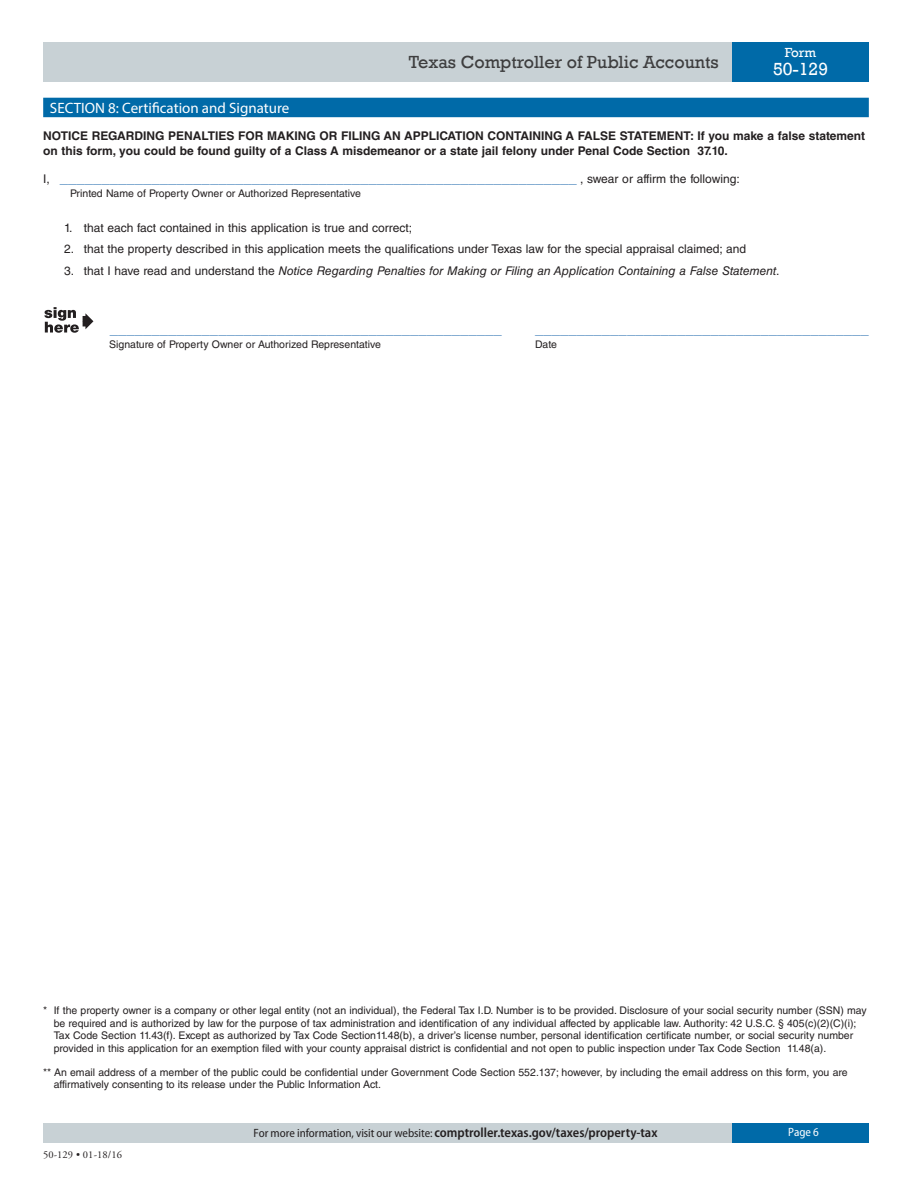
<style>
.page{position:relative;width:918px;height:1188px;background:#fff}
.page>*{position:absolute;margin:0;border:0;box-sizing:border-box;transform-origin:0 0}
.t1{font:18px "Rockwell";color:#3e3e3f}
.t2{font:18px "Rockwell";color:#fff}
.t3{font:15px "Helvetica LT Std";color:#6095c5}
.t4{font:15px "Myriad Pro";color:#fff}
.t5{font:600 semi-condensed 13.5px "Myriad Pro";color:#231f20}
.t6{font:13.5px "Rockwell";color:#fff}
.t7{font:700 12px/14.4px "Helvetica LT Std";color:#231f20}
.t8{font:12px "Helvetica LT Std";color:#231f20}
.t9{font:italic 12px "Helvetica LT Std";color:#231f20}
.t10{font:semi-condensed 12px "Myriad Pro";color:#fff}
.t11{font:10.5px/12.6px "Helvetica LT Std";color:#231f20}
.t12{font:10.5px "Adobe Garamond Pro";letter-spacing:.01em;color:#231f20}
.s1{font-size:12px;color:#231f20}
.s2{font-style:normal}
.s3{font-weight:400;font-size:12px}
</style>
<div class="page">
<div style="left:43px;top:42px;width:689px;height:39px;background:#c8d1d5"></div>
<div style="left:732px;top:42px;width:137px;height:39px;background:#006aa8"></div>
<div style="left:43px;top:1123px;width:689px;height:19px;background:#c8d1d5"></div>
<div style="left:732px;top:1123px;width:137px;height:19px;background:#006aa8"></div>
<div style="left:43px;top:98px;width:826px;height:19px;background:#006aa8"></div>
<hr style="left:83px;top:316px;width:4px;height:10px;background:#231f20">
<svg style="left:85px;top:313px;width:8px;height:16px"></svg>
<svg style="left:44px;top:307px;width:35px;height:26px"></svg>
<h1 class="t1" style="left:409px;top:51px;width:311px">Texas Comptroller of Public Accounts</h1>
<p class="t6" style="left:785px;top:45px;width:33px">Form</p>
<h1 class="t2" style="left:773px;top:59px;width:57px">50-129</h1>
<h2 class="t4" style="left:50px;top:98px;width:241px">SECTION 8: Certification and Signature</h2>
<p class="t7" style="left:43px;top:129px;width:823px">NOTICE REGARDING PENALTIES FOR MAKING OR FILING AN APPLICATION CONTAINING A FALSE STATEMENT: If you make a false statement on this form, you could be found guilty of a Class A misdemeanor or a state jail felony under Penal Code Section 37.10.</p>
<h2 class="t3" style="left:43px;top:169px;width:698px"><span class="s1">I,</span> ______________________________________________________________ <span class="s1">, swear or affirm the following:</span></h2>
<p class="t11" style="left:70px;top:187px;width:292px">Printed Name of Property Owner or Authorized Representative</p>
<p class="t8" style="left:64px;top:221px;width:349px">1. that each fact contained in this application is true and correct;</p>
<p class="t8" style="left:64px;top:242px;width:683px">2. that the property described in this application meets the qualifications under Texas law for the special appraisal claimed; and</p>
<p class="t9" style="left:64px;top:264px;width:717px"><span class="s2">3. that I have read and understand the</span> Notice Regarding Penalties for Making or Filing an Application Containing a False Statement<span class="s2">.</span></p>
<h2 class="t3" style="left:110px;top:320px;width:393px">_______________________________________________</h2>
<h2 class="t3" style="left:535px;top:320px;width:335px">________________________________________</h2>
<p class="t11" style="left:109px;top:338px;width:273px">Signature of Property Owner or Authorized Representative</p>
<p class="t11" style="left:535px;top:338px;width:23px">Date</p>
<p class="t11" style="left:54px;top:1004px;width:815px;text-indent:-10px">* If the property owner is a company or other legal entity (not an individual), the Federal Tax I.D. Number is to be provided. Disclosure of your social security number (SSN) may be required and is authorized by law for the purpose of tax administration and identification of any individual affected by applicable law. Authority: 42 U.S.C. § 405(c)(2)(C)(i); Tax Code Section 11.43(f). Except as authorized by Tax Code Section11.48(b), a driver’s license number, personal identification certificate number, or social security number provided in this application for an exemption filed with your county appraisal district is confidential and not open to public inspection under Tax Code Section 11.48(a).</p>
<p class="t11" style="left:54px;top:1066px;width:795px;text-indent:-10px">** An email address of a member of the public could be confidential under Government Code Section 552.137; however, by including the email address on this form, you are affirmatively consenting to its release under the Public Information Act.</p>
<p class="t12" style="left:43px;top:1149px;width:80px">50-129 • 01-18/16</p>
<p class="t5" style="left:254px;top:1125px;width:405px"><span class="s3">For more information, visit our website:</span> comptroller.texas.gov/taxes/property-tax</p>
<p class="t10" style="left:788px;top:1126px;width:32px">Page 6</p>
</div>
